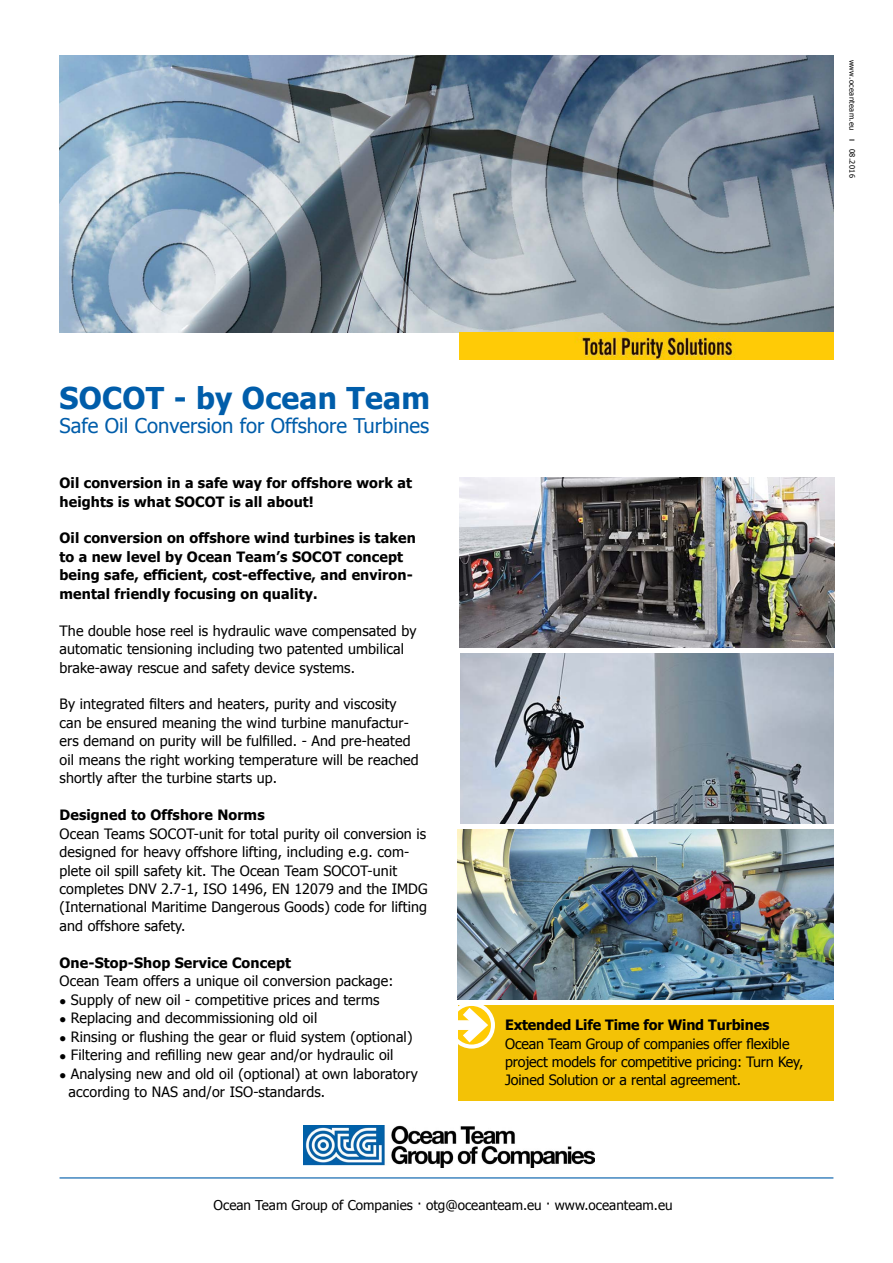
<style>
.page{position:relative;width:893px;height:1263px;background:#fff}
.page>*{position:absolute;margin:0;border:0;box-sizing:border-box;transform-origin:0 0}
.t1{font:700 30px "Tahoma";letter-spacing:.01em;color:#005daa}
.t2{font:20.25px "Tahoma";color:#005daa}
.t3{font:14.25px/18.5px "Tahoma";letter-spacing:.01em;color:#000}
.t4{font:700 14.25px/18.5px "Tahoma";letter-spacing:.01em;color:#000}
.t5{font:14.25px/18.5px "Tahoma";letter-spacing:-.01em;color:#000}
.t6{font:700 14.25px "Tahoma";letter-spacing:-.01em;color:#000}
.t7{font:13.5px "Tahoma";color:#000}
.t8{font:7.5px "Tahoma";letter-spacing:.05em;color:#000}
.s1{font-family:"Franklin Gothic";font-weight:500}
</style>
<div class="page">
<hr style="left:60px;top:1177px;width:773px;height:1px;background:#005daa">
<img style="left:60px;top:56px;width:773px;height:276px">
<img style="left:459px;top:477px;width:375px;height:170px">
<img style="left:458px;top:829px;width:375px;height:170px">
<div style="left:457px;top:1006px;width:376px;height:95px;background:#f3c206"></div>
<svg style="left:457px;top:997px;width:38px;height:56px"></svg>
<img style="left:460px;top:653px;width:373px;height:170px">
<img style="left:459px;top:332px;width:374px;height:27px">
<img style="left:304px;top:1125px;width:290px;height:42px">
<p class="t8" style="left:857px;top:60px;width:120px;rotate:90deg">www.oceanteam.eu <span class="s1">I</span> 08.2016</p>
<h1 class="t1" style="left:60px;top:377px;width:372px">SOCOT - by Ocean Team</h1>
<h2 class="t2" style="left:60px;top:412px;width:371px">Safe Oil Conversion for Offshore Turbines</h2>
<p class="t4" style="left:60px;top:474px;width:354px">Oil conversion in a safe way for offshore work at heights is what SOCOT is all about!</p>
<p class="t4" style="left:60px;top:530px;width:358px">Oil conversion on offshore wind turbines is taken to a new level by Ocean Team’s SOCOT concept being safe, efficient, cost-effective, and environ&shy;mental friendly focusing on quality.</p>
<p class="t3" style="left:60px;top:622px;width:358px">The double hose reel is hydraulic wave compensated by automatic tensioning including two patented umbilical brake-away rescue and safety device systems.</p>
<p class="t3" style="left:60px;top:696px;width:361px">By integrated filters and heaters, purity and viscosity can be ensured meaning the wind turbine manufactur&shy;ers demand on purity will be fulfilled. - And pre-heated oil means the right working temperature will be reached shortly after the turbine starts up.</p>
<p class="t4" style="left:60px;top:806px;width:207px">Designed to Offshore Norms</p>
<p class="t3" style="left:60px;top:825px;width:370px">Ocean Teams SOCOT-unit for total purity oil conversion is designed for heavy offshore lifting, including e.g. com&shy;plete oil spill safety kit. The Ocean Team SOCOT-unit completes DNV 2.7-1, ISO 1496, EN 12079 and the IMDG (International Maritime Dangerous Goods) code for lifting and offshore safety.</p>
<p class="t4" style="left:60px;top:954px;width:233px">One-Stop-Shop Service Concept</p>
<p class="t3" style="left:60px;top:973px;width:335px">Ocean Team offers a unique oil conversion package:</p>
<p class="t3" style="left:60px;top:991px;width:321px">● Supply of new oil - competitive prices and terms</p>
<p class="t3" style="left:60px;top:1009px;width:259px">● Replacing and decommissioning old oil</p>
<p class="t3" style="left:60px;top:1028px;width:354px">● Rinsing or flushing the gear or fluid system (optional)</p>
<p class="t3" style="left:60px;top:1046px;width:335px">● Filtering and refilling new gear and/or hydraulic oil</p>
<p class="t3" style="left:69px;top:1065px;width:351px;text-indent:-9px">● Analysing new and old oil (optional) at own laboratory according to NAS and/or ISO-standards.</p>
<p class="t6" style="left:505px;top:1015px;width:266px">Extended Life Time for Wind Turbines</p>
<p class="t5" style="left:505px;top:1035px;width:300px">Ocean Team Group of companies offer flexible project models for competitive pricing: Turn Key,<br>Joined Solution or a rental agreement.</p>
<p class="t7" style="left:214px;top:1196px;width:461px">Ocean Team Group of Companies · otg@oceanteam.eu · www.oceanteam.eu</p>
</div>
